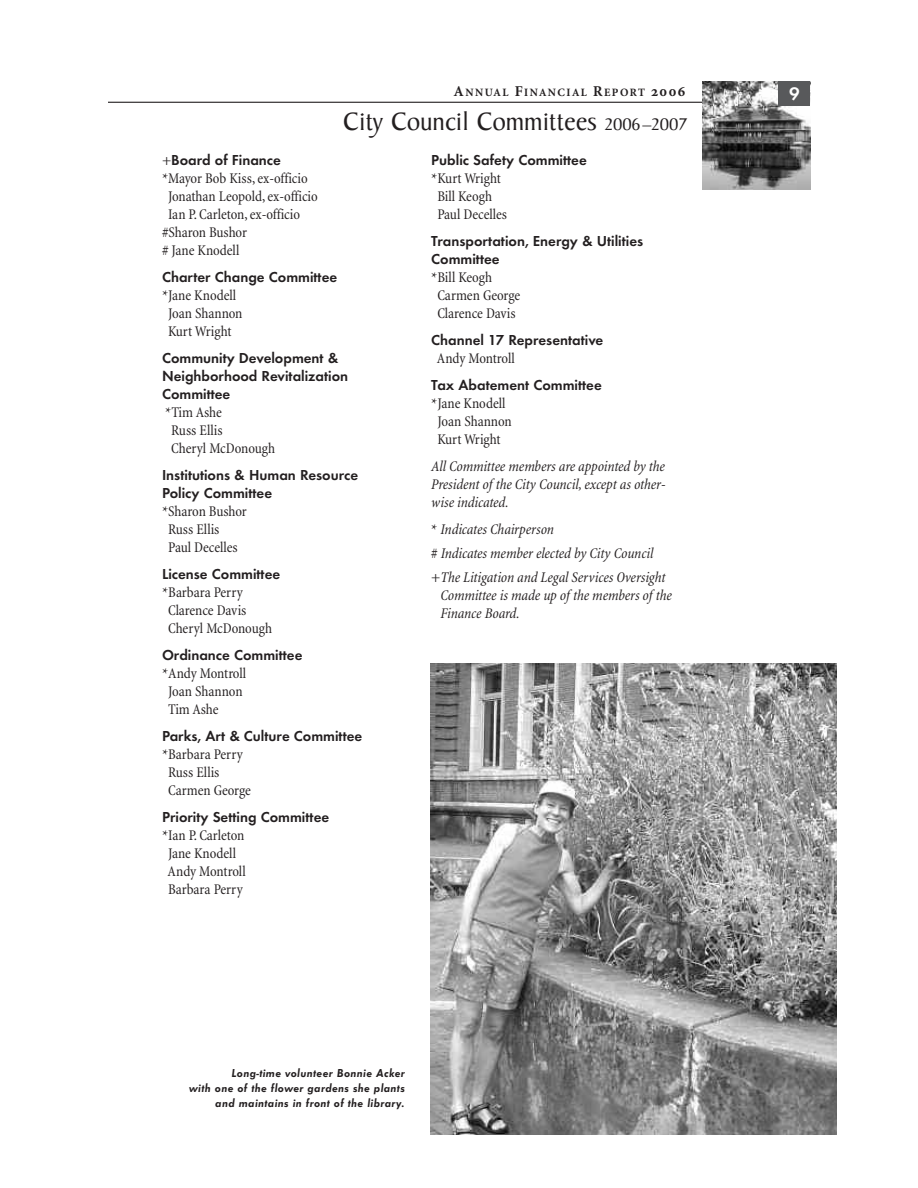
<style>
.page{position:relative;width:918px;height:1188px;background:#fff}
.page>*{position:absolute;margin:0;border:0;box-sizing:border-box;transform-origin:0 0}
.t1{font:27px "Baker Signet";color:#231f20}
.t2{font:600 18.75px "Futura T";color:#fff}
.t3{font:condensed 15px/18px "Minion";letter-spacing:-.005em;color:#231f20}
.t4{font:600 15px/18px "Futura T";color:#231f20}
.t5{font:italic condensed 15px/18px "Minion";letter-spacing:-.005em;color:#231f20}
.t6{font:italic 600 12px/15px "Futura T";letter-spacing:.03em;color:#231f20;text-align:right}
.t7{font:700 11.25px "Minion";letter-spacing:.13em;color:#231f20}
.s1{font-size:15px}
.s2{font-family:"Minion Bold Os F";font-weight:400;font-size:15px}
.s3{font-size:18px}
.s4{font-family:"Minion";font-weight:400;font-stretch:condensed}
.s5{font-style:normal}
</style>
<div class="page">
<hr style="left:108px;top:102px;width:596px;height:1px;background:#231f20">
<img style="left:702px;top:81px;width:108px;height:108px">
<div style="left:778px;top:81px;width:32px;height:24px;background:#58595b"></div>
<img style="left:431px;top:663px;width:406px;height:471px">
<p class="t7" style="left:454px;top:88px;width:233px"><span class="s1">A</span>NNUAL <span class="s1">F</span>INANCIAL <span class="s1">R</span>EPORT <span class="s2">2006</span></p>
<h1 class="t1" style="left:343px;top:111px;width:345px">City Council Committees <span class="s3">2006–2007</span></h1>
<p class="t4" style="left:162px;top:152px;width:120px"><span class="s4">+</span>Board of Finance</p>
<p class="t3" style="left:162px;top:171px;width:147px">*Mayor Bob Kiss, ex-officio</p>
<p class="t3" style="left:168px;top:189px;width:151px">Jonathan Leopold, ex-officio</p>
<p class="t3" style="left:168px;top:207px;width:133px">Ian P. Carleton, ex-officio</p>
<p class="t3" style="left:162px;top:225px;width:87px">#Sharon Bushor</p>
<p class="t3" style="left:162px;top:243px;width:79px"># Jane Knodell</p>
<p class="t4" style="left:162px;top:269px;width:177px">Charter Change Committee</p>
<p class="t3" style="left:162px;top:288px;width:82px;text-align:center">*Jane Knodell<br>Joan Shannon<br>Kurt Wright</p>
<p class="t4" style="left:162px;top:350px;width:188px">Community Development &amp;<br>Neighborhood Revitalization<br>Committee</p>
<p class="t3" style="left:171px;top:405px;width:106px;text-indent:-6px">*Tim Ashe<br>Russ Ellis<br>Cheryl McDonough</p>
<p class="t4" style="left:162px;top:467px;width:198px">Institutions &amp; Human Resource<br>Policy Committee</p>
<p class="t3" style="left:168px;top:504px;width:80px;text-indent:-6px">*Sharon Bushor<br>Russ Ellis<br>Paul Decelles</p>
<p class="t4" style="left:162px;top:566px;width:120px">License Committee</p>
<p class="t3" style="left:168px;top:585px;width:106px;text-indent:-6px">*Barbara Perry<br>Clarence Davis<br>Cheryl McDonough</p>
<p class="t4" style="left:162px;top:647px;width:142px">Ordinance Committee</p>
<p class="t3" style="left:168px;top:666px;width:80px;text-indent:-6px">*Andy Montroll<br>Joan Shannon<br>Tim Ashe</p>
<p class="t4" style="left:162px;top:728px;width:202px">Parks, Art &amp; Culture Committee</p>
<p class="t3" style="left:168px;top:747px;width:84px;text-indent:-6px">*Barbara Perry<br>Russ Ellis<br>Carmen George</p>
<p class="t4" style="left:162px;top:809px;width:169px">Priority Setting Committee</p>
<p class="t3" style="left:162px;top:828px;width:85px;text-align:center">*Ian P. Carleton<br>Jane Knodell<br>Andy Montroll<br>Barbara Perry</p>
<p class="t4" style="left:431px;top:151px;width:157px">Public Safety Committee</p>
<p class="t3" style="left:431px;top:170px;width:77px;text-align:center">*Kurt Wright<br>Bill Keogh<br>Paul Decelles</p>
<p class="t4" style="left:431px;top:232px;width:213px">Transportation, Energy &amp; Utilities<br>Committee</p>
<p class="t3" style="left:437px;top:269px;width:84px;text-indent:-6px">*Bill Keogh<br>Carmen George<br>Clarence Davis</p>
<p class="t4" style="left:431px;top:331px;width:174px">Channel 17 Representative</p>
<p class="t3" style="left:437px;top:350px;width:80px">Andy Montroll</p>
<p class="t4" style="left:431px;top:376px;width:172px">Tax Abatement Committee</p>
<p class="t3" style="left:431px;top:395px;width:82px;text-align:center">*Jane Knodell<br>Joan Shannon<br>Kurt Wright</p>
<p class="t5" style="left:431px;top:458px;width:236px;text-align:justify">All Committee members are appointed by the President of the City Council, except as other&shy;wise indicated.</p>
<p class="t5" style="left:431px;top:518px;width:236px;line-height:24px"><span class="s5">*</span> Indicates Chairperson<br><span class="s5">#</span> Indicates member elected by City Council <span class="s5">+</span>The Litigation and Legal Services Oversight</p>
<p class="t5" style="left:440px;top:587px;width:233px">Committee is made up of the members of the<br>Finance Board.</p>
<p class="t6" style="left:189px;top:1067px;width:217px">Long-time volunteer Bonnie Acker<br>with one of the flower gardens she plants and maintains in front of the library.</p>
<p class="t2" style="left:789px;top:86px;width:12px">9</p>
</div>
